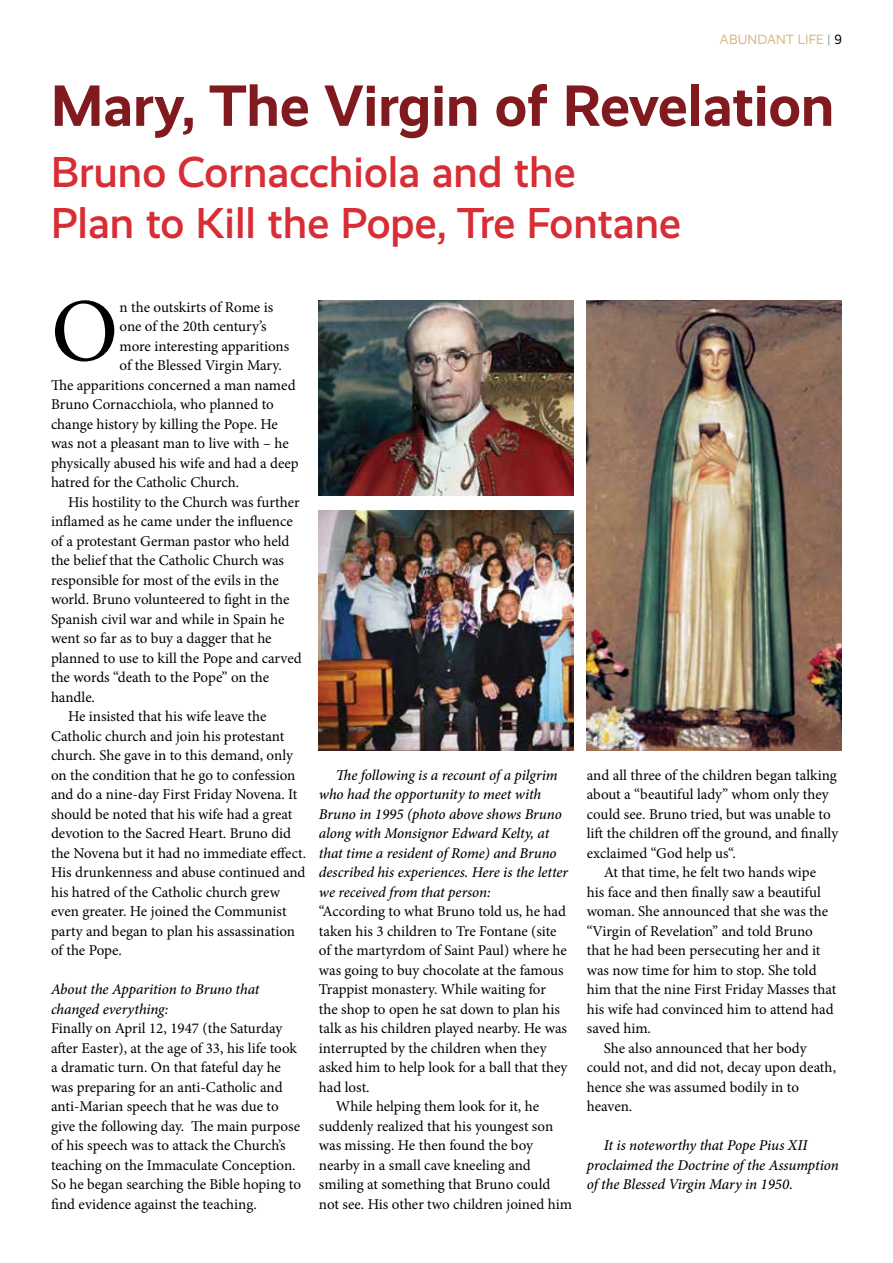
<style>
.page{position:relative;width:893px;height:1263px;background:#fff}
.page>*{position:absolute;margin:0;border:0;box-sizing:border-box;transform-origin:0 0}
.t1{font:90px "Minion Pro";color:#000}
.t2{font:700 58.5px "Realist";color:#811a1f}
.t3{font:500 43.5px/51px "Realist";color:#d72d35}
.t4{font:15px/19.5px "Minion Pro";letter-spacing:-.005em;color:#000}
.t5{font:italic 500 15px/19.5px "Minion Pro";letter-spacing:-.005em;color:#000}
.t6{font:13.5px "Realist";letter-spacing:.01em;color:#d5b785}
.s1{color:#939598}
.s2{color:#000}
</style>
<div class="page">
<img style="left:587px;top:301px;width:255px;height:450px">
<img style="left:319px;top:510px;width:255px;height:241px">
<img style="left:319px;top:301px;width:255px;height:195px">
<p class="t6" style="left:720px;top:32px;width:123px">ABUNDANT LIFE <span class="s1">|</span> <span class="s2">9</span></p>
<h2 class="t2" style="left:51px;top:72px;width:785px">Mary, The Virgin of Revelation</h2>
<h3 class="t3" style="left:51px;top:146px;width:632px">Bruno Cornacchiola and the<br>Plan to Kill the Pope, Tre Fontane</h3>
<h1 class="t1" style="left:51px;top:271px;width:69px">O</h1>
<p class="t4" style="left:120px;top:297px;width:155px">n the outskirts of Rome is</p>
<p class="t4" style="left:120px;top:317px;width:148px">one of the 20th century’s</p>
<p class="t4" style="left:120px;top:336px;width:171px">more interesting apparitions</p>
<p class="t4" style="left:120px;top:356px;width:164px">of the Blessed Virgin Mary.</p>
<p class="t4" style="left:51px;top:375px;width:246px">The apparitions concerned a man named</p>
<p class="t4" style="left:51px;top:395px;width:224px">Bruno Cornacchiola, who planned to</p>
<p class="t4" style="left:51px;top:414px;width:228px">change history by killing the Pope. He</p>
<p class="t4" style="left:51px;top:434px;width:239px">was not a pleasant man to live with – he</p>
<p class="t4" style="left:51px;top:453px;width:249px">physically abused his wife and had a deep</p>
<p class="t4" style="left:51px;top:473px;width:190px">hatred for the Catholic Church.</p>
<p class="t4" style="left:68px;top:492px;width:233px">His hostility to the Church was further</p>
<p class="t4" style="left:51px;top:512px;width:243px">inflamed as he came under the influence</p>
<p class="t4" style="left:51px;top:531px;width:240px">of a protestant German pastor who held</p>
<p class="t4" style="left:51px;top:551px;width:235px">the belief that the Catholic Church was</p>
<p class="t4" style="left:51px;top:570px;width:229px">responsible for most of the evils in the</p>
<p class="t4" style="left:51px;top:590px;width:240px">world. Bruno volunteered to fight in the</p>
<p class="t4" style="left:51px;top:609px;width:235px">Spanish civil war and while in Spain he</p>
<p class="t4" style="left:51px;top:629px;width:222px">went so far as to buy a dagger that he</p>
<p class="t4" style="left:51px;top:648px;width:252px">planned to use to kill the Pope and carved</p>
<p class="t4" style="left:51px;top:668px;width:220px">the words “death to the Pope” on the</p>
<p class="t4" style="left:51px;top:687px;width:46px">handle.</p>
<p class="t4" style="left:68px;top:707px;width:200px">He insisted that his wife leave the</p>
<p class="t4" style="left:51px;top:726px;width:235px">Catholic church and join his protestant</p>
<p class="t4" style="left:51px;top:746px;width:243px">church. She gave in to this demand, only</p>
<p class="t4" style="left:51px;top:765px;width:246px">on the condition that he go to confession</p>
<p class="t4" style="left:51px;top:785px;width:248px">and do a nine-day First Friday Novena. It</p>
<p class="t4" style="left:51px;top:804px;width:243px">should be noted that his wife had a great</p>
<p class="t4" style="left:51px;top:824px;width:242px">devotion to the Sacred Heart. Bruno did</p>
<p class="t4" style="left:51px;top:843px;width:257px">the Novena but it had no immediate effect.</p>
<p class="t4" style="left:51px;top:863px;width:256px">His drunkenness and abuse continued and</p>
<p class="t4" style="left:51px;top:882px;width:231px">his hatred of the Catholic church grew</p>
<p class="t4" style="left:51px;top:902px;width:237px">even greater. He joined the Communist</p>
<p class="t4" style="left:51px;top:921px;width:246px">party and began to plan his assassination</p>
<p class="t4" style="left:51px;top:941px;width:72px">of the Pope.</p>
<p class="t5" style="left:51px;top:980px;width:210px">About the Apparition to Bruno that changed everything:</p>
<p class="t4" style="left:51px;top:1019px;width:251px">Finally on April 12, 1947 (the Saturday after Easter), at the age of 33, his life took a dramatic turn. On that fateful day he was preparing for an anti-Catholic and anti-Marian speech that he was due to give the following day. The main purpose of his speech was to attack the Church’s teaching on the Immaculate Conception.<br>So he began searching the Bible hoping to find evidence against the teaching.</p>
<p class="t5" style="left:319px;top:765px;width:251px;text-indent:17px">The following is a recount of a pilgrim who had the opportunity to meet with Bruno in 1995 (photo above shows Bruno along with Monsignor Edward Kelty, at that time a resident of Rome) and Bruno described his experiences. Here is the letter we received from that person:</p>
<p class="t4" style="left:319px;top:902px;width:249px">“According to what Bruno told us, he had</p>
<p class="t4" style="left:319px;top:921px;width:239px">taken his 3 children to Tre Fontane (site</p>
<p class="t4" style="left:319px;top:941px;width:249px">of the martyrdom of Saint Paul) where he</p>
<p class="t4" style="left:319px;top:960px;width:246px">was going to buy chocolate at the famous</p>
<p class="t4" style="left:319px;top:980px;width:229px">Trappist monastery. While waiting for</p>
<p class="t4" style="left:319px;top:999px;width:243px">the shop to open he sat down to plan his</p>
<p class="t4" style="left:319px;top:1019px;width:250px">talk as his children played nearby. He was</p>
<p class="t4" style="left:319px;top:1038px;width:229px">interrupted by the children when they</p>
<p class="t4" style="left:319px;top:1058px;width:250px">asked him to help look for a ball that they</p>
<p class="t4" style="left:319px;top:1077px;width:52px">had lost.</p>
<p class="t4" style="left:336px;top:1097px;width:205px">While helping them look for it, he</p>
<p class="t4" style="left:319px;top:1116px;width:236px">suddenly realized that his youngest son</p>
<p class="t4" style="left:319px;top:1136px;width:216px">was missing. He then found the boy</p>
<p class="t4" style="left:319px;top:1155px;width:213px">nearby in a small cave kneeling and</p>
<p class="t4" style="left:319px;top:1175px;width:233px">smiling at something that Bruno could</p>
<p class="t4" style="left:319px;top:1194px;width:255px">not see. His other two children joined him</p>
<p class="t4" style="left:587px;top:765px;width:253px">and all three of the children began talking about a “beautiful lady” whom only they could see. Bruno tried, but was unable to lift the children off the ground, and finally exclaimed “God help us“.</p>
<p class="t4" style="left:604px;top:863px;width:214px">At that time, he felt two hands wipe</p>
<p class="t4" style="left:587px;top:882px;width:236px">his face and then finally saw a beautiful</p>
<p class="t4" style="left:587px;top:902px;width:243px">woman. She announced that she was the</p>
<p class="t4" style="left:587px;top:921px;width:228px">“Virgin of Revelation” and told Bruno</p>
<p class="t4" style="left:587px;top:941px;width:235px">that he had been persecuting her and it</p>
<p class="t4" style="left:587px;top:960px;width:231px">was now time for him to stop. She told</p>
<p class="t4" style="left:587px;top:980px;width:251px">him that the nine First Friday Masses that</p>
<p class="t4" style="left:587px;top:999px;width:248px">his wife had convinced him to attend had</p>
<p class="t4" style="left:587px;top:1019px;width:66px">saved him.</p>
<p class="t4" style="left:604px;top:1038px;width:204px">She also announced that her body</p>
<p class="t4" style="left:587px;top:1058px;width:251px">could not, and did not, decay upon death,</p>
<p class="t4" style="left:587px;top:1077px;width:214px">hence she was assumed bodily in to</p>
<p class="t4" style="left:587px;top:1097px;width:47px">heaven.</p>
<p class="t5" style="left:587px;top:1136px;width:253px;text-indent:17px">It is noteworthy that Pope Pius XII proclaimed the Doctrine of the Assumption of the Blessed Virgin Mary in 1950.</p>
</div>
